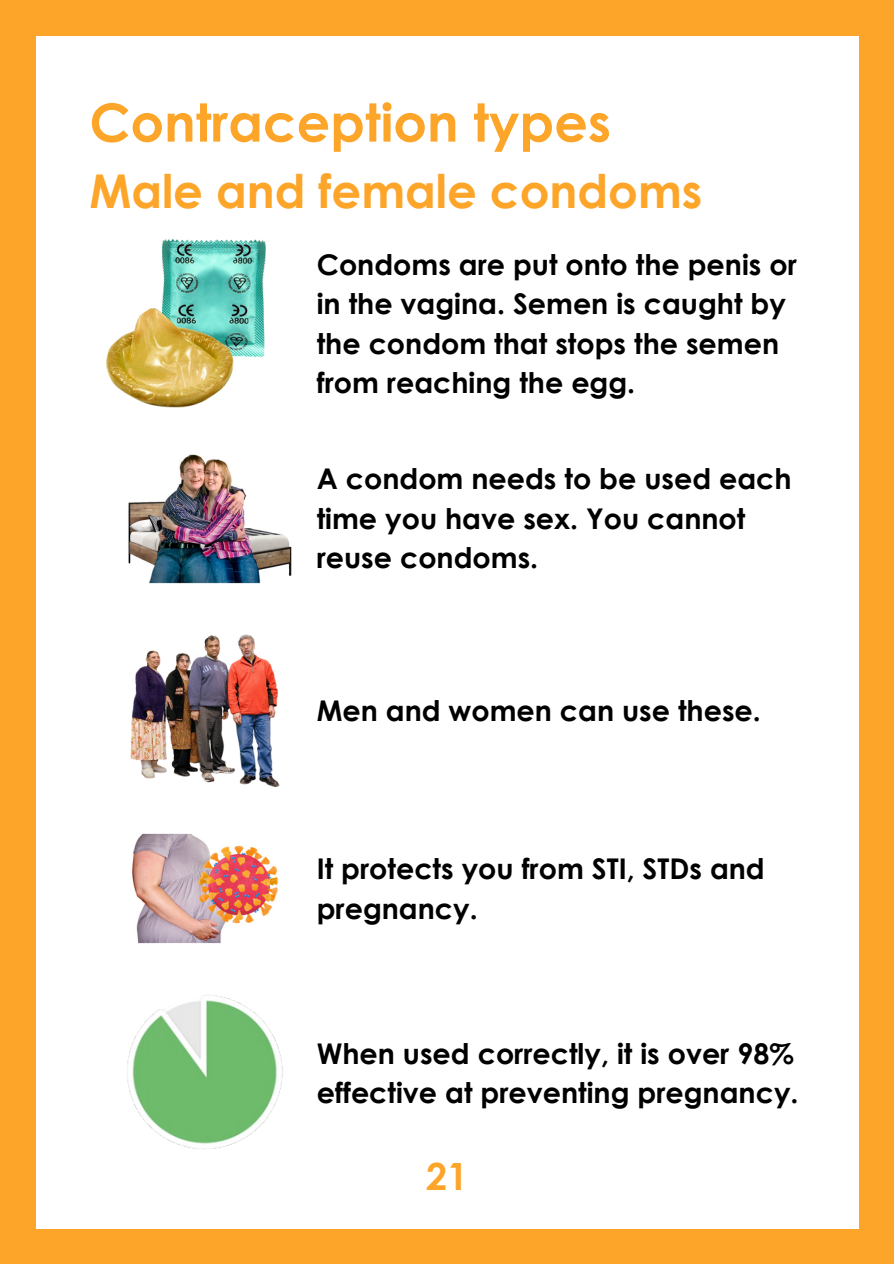
<style>
.page{position:relative;width:894px;height:1264px;background:#fff}
.page>*{position:absolute;margin:0;border:0;box-sizing:border-box;transform-origin:0 0}
.t1{font:700 52.5px "Century Gothic";color:#fca529}
.t2{font:700 46.5px "Century Gothic";color:#fca529}
.t3{font:700 37.5px "Century Gothic";color:#fca529}
.t4{font:700 28.5px/39.5px "Century Gothic";color:#000}
</style>
<div class="page">
<div style="left:0;top:0;width:893px;height:1263px;background:#fca529"></div>
<div style="left:36px;top:36px;width:822px;height:1192px;background:#fff"></div>
<img style="left:106px;top:239px;width:160px;height:169px">
<img style="left:127px;top:994px;width:156px;height:156px">
<img style="left:132px;top:833px;width:147px;height:111px">
<img style="left:130px;top:634px;width:150px;height:153px">
<img style="left:128px;top:454px;width:164px;height:130px">
<h1 class="t1" style="left:89px;top:89px;width:523px">Contraception types</h1>
<h2 class="t2" style="left:89px;top:161px;width:614px">Male and female condoms</h2>
<p class="t4" style="left:316px;top:244px;width:481px">Condoms are put onto the penis or in the vagina. Semen is caught by the condom that stops the semen from reaching the egg.</p>
<p class="t4" style="left:316px;top:458px;width:476px">A condom needs to be used each time you have sex. You cannot reuse condoms.</p>
<p class="t4" style="left:316px;top:690px;width:445px">Men and women can use these.</p>
<p class="t4" style="left:316px;top:848px;width:449px">It protects you from STI, STDs and pregnancy.</p>
<p class="t4" style="left:316px;top:1032px;width:483px">When used correctly, it is over 98% effective at preventing pregnancy.</p>
<h3 class="t3" style="left:426px;top:1151px;width:44px">21</h3>
</div>
